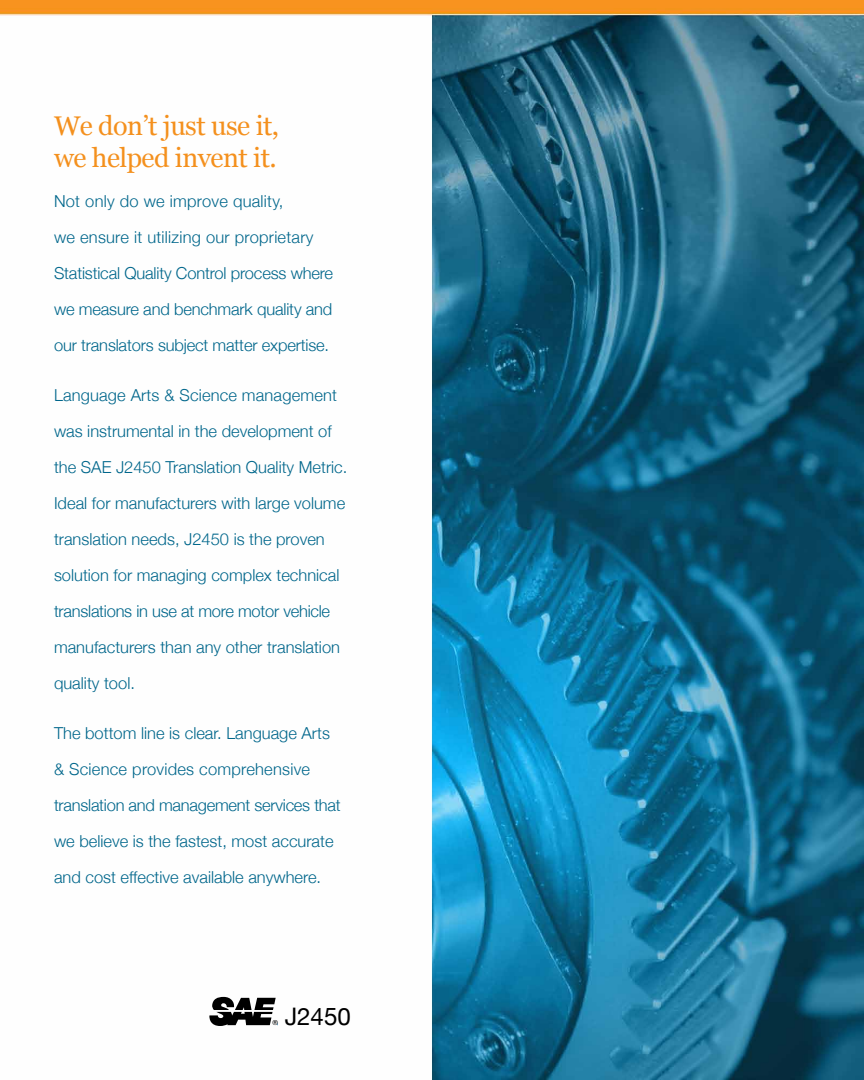
<style>
.page{position:relative;width:864px;height:1080px;background:#fff}
.page>*{position:absolute;margin:0;border:0;box-sizing:border-box;transform-origin:0 0}
.t1{font:27px/32.4px "Georgia";letter-spacing:-.02em;color:#f4901d}
.t2{font:24.15px "Helvetica Neue";color:#000}
.t3{font:300 16.5px/36px "Helvetica Neue";color:#00668b}
.t4{font:6.9px "Helvetica Neue";color:#000}
</style>
<div class="page">
<img style="left:0;top:0;width:864px;height:1080px">
<svg style="left:209px;top:997px;width:67px;height:29px"></svg>
<h1 class="t1" style="left:54px;top:110px;width:227px">We don’t just use it, we helped invent it.</h1>
<p class="t3" style="left:54px;top:183px;width:281px">Not only do we improve quality,<br>we ensure it utilizing our proprietary Statistical Quality Control process where we measure and benchmark quality and our translators subject matter expertise.</p>
<p class="t3" style="left:54px;top:377px;width:295px">Language Arts &amp; Science management was instrumental in the development of the SAE J2450 Translation Quality Metric.<br>Ideal for manufacturers with large volume translation needs, J2450 is the proven solution for managing complex technical translations in use at more motor vehicle manufacturers than any other translation quality tool.</p>
<p class="t3" style="left:54px;top:714px;width:288px">The bottom line is clear. Language Arts &amp; Science provides comprehensive translation and management services that we believe is the fastest, most accurate and cost effective available anywhere.</p>
<h2 class="t2" style="left:285px;top:1002px;width:68px">J2450</h2>
<p class="t4" style="left:272px;top:1019px;width:7px">®</p>
</div>
